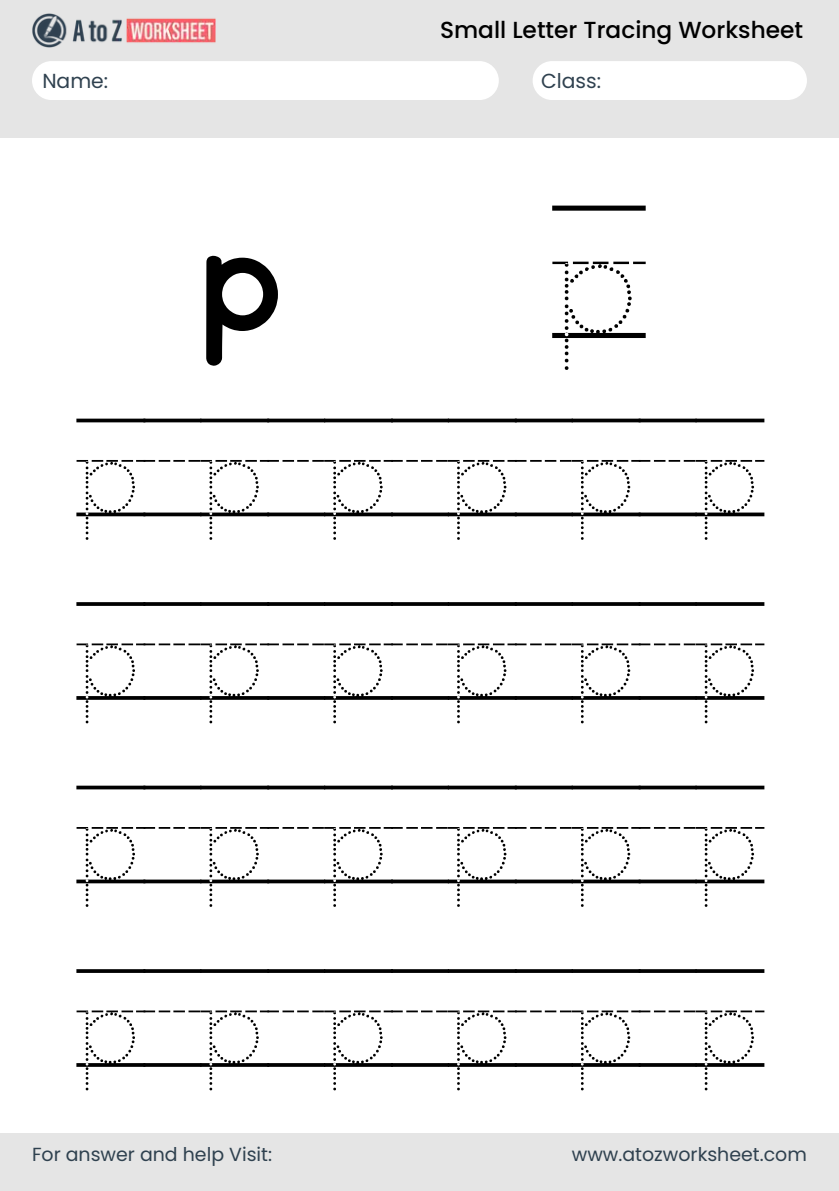
<style>
.page{position:relative;width:839px;height:1191px;background:#fff}
.page>*{position:absolute;margin:0;border:0;box-sizing:border-box;transform-origin:0 0}
.t1{font:208px "KG Primary Penmanship";color:#000}
.t2{font:208px "KG Primary Dots Lined";color:#000}
.t3{font:153.4px/183.6px "KG Primary Dots Lined";color:#000}
.t4{font:500 23.2px "Poppins";color:#000}
.t5{font:20.4px "Poppins";color:#2f414f}
.t6{font:19px "Poppins";color:#2f414f}
</style>
<div class="page">
<div style="left:0;top:0;width:838px;height:138px;background:#e5e5e5"></div>
<div style="left:0;top:1134px;width:838px;height:57px;background:#e5e5e5"></div>
<div style="left:32px;top:61px;width:467px;height:39px;background:#fff;border-radius:19px"></div>
<div style="left:532px;top:61px;width:274px;height:39px;background:#fff;border-radius:19px"></div>
<img style="left:32px;top:13px;width:183px;height:35px">
<p class="t4" style="left:440px;top:14px;width:364px">Small Letter Tracing Worksheet</p>
<p class="t5" style="left:42px;top:67px;width:67px">Name:</p>
<p class="t5" style="left:541px;top:67px;width:61px">Class:</p>
<h1 class="t1" style="left:200px;top:168px;width:84px">p</h1>
<h1 class="t2" style="left:552px;top:174px;width:92px">p</h1>
<h2 class="t3" style="left:77px;top:381px;width:687px">p p p p p p p p p p p p</h2>
<h2 class="t3" style="left:77px;top:748px;width:687px">p p p p p p p p p p p p</h2>
<p class="t6" style="left:32px;top:1141px;width:242px">For answer and help Visit:</p>
<p class="t6" style="left:572px;top:1141px;width:236px">www.atozworksheet.com</p>
</div>
